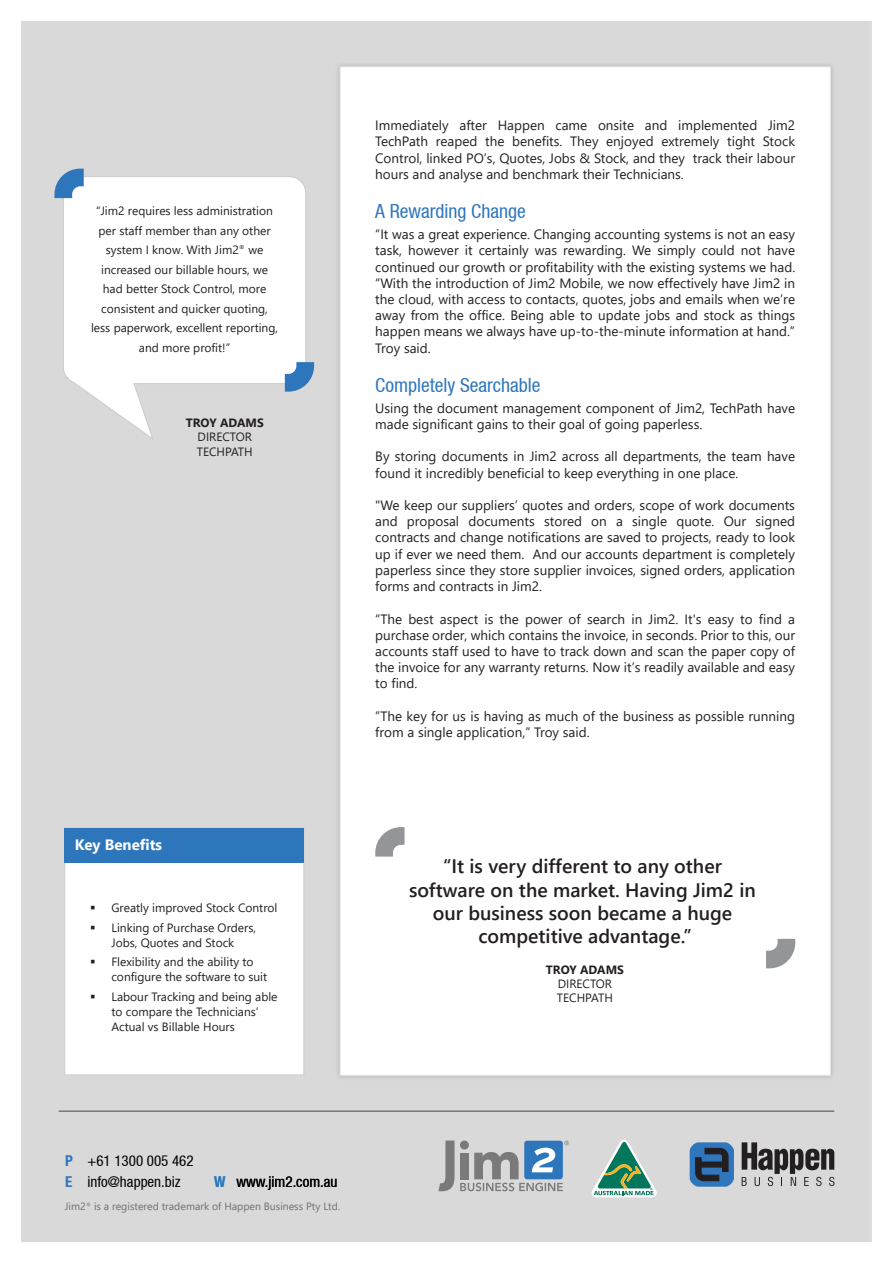
<style>
.page{position:relative;width:893px;height:1263px;background:#fff}
.page>*{position:absolute;margin:0;border:0;box-sizing:border-box;transform-origin:0 0}
.t1{font:600 19.5px/23.4px "Segoe UI";color:#231f20;text-align:center}
.t2{font:condensed 19.5px "Helvetica Neue LT";color:#2e76bc}
.t3{font:condensed 15px/21px "Helvetica Neue LT";color:#010101}
.t4{font:700 15px "Segoe UI";color:#fff}
.t5{font:13.5px/16.2px "Segoe UI";color:#231f20;text-align:justify}
.t6{font:12px/19.5px "Segoe UI";color:#231f20}
.t7{font:700 12px "Segoe UI";color:#231f20}
.t8{font:10.5px "Segoe UI";color:#6d6e71}
.s1{font-weight:700;color:#2e76bc}
</style>
<div class="page">
<img style="left:21px;top:21px;width:851px;height:1220px">
<hr style="left:59px;top:1111px;width:775px;height:1px;background:#4d4248">
<div style="left:64px;top:827px;width:240px;height:248px;background:#fff;border:1px solid #ccc"></div>
<div style="left:65px;top:828px;width:239px;height:34px;background:#2e76bc"></div>
<svg style="left:766px;top:939px;width:29px;height:29px"></svg>
<svg style="left:375px;top:827px;width:29px;height:29px"></svg>
<svg style="left:63px;top:176px;width:243px;height:264px"></svg>
<svg style="left:54px;top:169px;width:30px;height:29px"></svg>
<svg style="left:285px;top:362px;width:29px;height:30px"></svg>
<svg style="left:592px;top:1139px;width:65px;height:58px;background:#97bcab"></svg>
<div style="left:690px;top:1142px;width:44px;height:45px;background:#3076bc;border-radius:8px"></div>
<svg style="left:695px;top:1148px;width:33px;height:33px"></svg>
<svg style="left:742px;top:1142px;width:92px;height:44px;background:#8d8c8c"></svg>
<svg style="left:438px;top:1140px;width:16px;height:51px"></svg>
<svg style="left:460px;top:1141px;width:109px;height:50px;background:#9cabba"></svg>
<p class="t6" style="left:91px;top:200px;width:189px;text-align:center">“Jim2 requires less administration per staff member than any other system I know. With Jim2<sup>®</sup> we increased our billable hours, we had better Stock Control, more consistent and quicker quoting, less paperwork, excellent reporting, and more profit!”</p>
<p class="t7" style="left:186px;top:411px;width:79px">TROY ADAMS</p>
<p class="t6" style="left:197px;top:429px;width:57px;line-height:14.4px">DIRECTOR<br>TECHPATH</p>
<p class="t4" style="left:75px;top:831px;width:89px">Key Benefits</p>
<p class="t6" style="left:90px;top:897px;width:189px">▪ Greatly improved Stock Control</p>
<p class="t6" style="left:90px;top:919px;width:167px;line-height:15px;text-align:center">▪ Linking of Purchase Orders,<br>Jobs, Quotes and Stock</p>
<p class="t6" style="left:111px;top:953px;width:157px;line-height:15px;text-indent:-21px">▪ Flexibility and the ability to configure the software to suit</p>
<p class="t6" style="left:111px;top:988px;width:168px;line-height:15px;text-indent:-21px">▪ Labour Tracking and being able to compare the Technicians’<br>Actual vs Billable Hours</p>
<p class="t5" style="left:375px;top:116px;width:421px">Immediately after Happen came onsite and implemented Jim2<br>TechPath reaped the benefits. They enjoyed extremely tight Stock Control, linked PO’s, Quotes, Jobs &amp; Stock, and they track their labour hours and analyse and benchmark their Technicians.</p>
<h1 class="t2" style="left:375px;top:200px;width:152px">A Rewarding Change</h1>
<p class="t5" style="left:375px;top:225px;width:422px">“It was a great experience. Changing accounting systems is not an easy task, however it certainly was rewarding. We simply could not have continued our growth or profitability with the existing systems we had. “With the introduction of Jim2 Mobile, we now effectively have Jim2 in the cloud, with access to contacts, quotes, jobs and emails when we’re away from the office. Being able to update jobs and stock as things happen means we always have up-to-the-minute information at hand.” Troy said.</p>
<h1 class="t2" style="left:375px;top:374px;width:167px">Completely Searchable</h1>
<p class="t5" style="left:375px;top:399px;width:421px">Using the document management component of Jim2, TechPath have made significant gains to their goal of going paperless.</p>
<p class="t5" style="left:375px;top:447px;width:421px">By storing documents in Jim2 across all departments, the team have found it incredibly beneficial to keep everything in one place.</p>
<p class="t5" style="left:375px;top:496px;width:421px">"We keep our suppliers’ quotes and orders, scope of work documents and proposal documents stored on a single quote. Our signed contracts and change notifications are saved to projects, ready to look up if ever we need them. And our accounts department is completely paperless since they store supplier invoices, signed orders, application forms and contracts in Jim2.</p>
<p class="t5" style="left:375px;top:609px;width:421px">“The best aspect is the power of search in Jim2. It's easy to find a purchase order, which contains the invoice, in seconds. Prior to this, our accounts staff used to have to track down and scan the paper copy of the invoice for any warranty returns. Now it’s readily available and easy to find.</p>
<p class="t5" style="left:375px;top:707px;width:421px">”The key for us is having as much of the business as possible running from a single application,” Troy said.</p>
<h1 class="t1" style="left:409px;top:853px;width:348px">“It is very different to any other software on the market. Having Jim2 in our business soon became a huge competitive advantage.”</h1>
<p class="t7" style="left:546px;top:958px;width:79px">TROY ADAMS</p>
<p class="t6" style="left:557px;top:975px;width:57px;line-height:14.4px">DIRECTOR<br>TECHPATH</p>
<p class="t3" style="left:65px;top:1150px;width:130px"><span class="s1">P</span> +61 1300 005 462<br><span class="s1">E</span> info@happen.biz</p>
<p class="t3" style="left:214px;top:1171px;width:125px"><span class="s1">W</span> www.jim2.com.au</p>
<p class="t3" style="left:303px;top:1171px;width:8px">o</p>
<p class="t8" style="left:65px;top:1197px;width:277px">Jim2<sup>®</sup> is a registered trademark of Happen Business Pty Ltd.</p>
</div>
